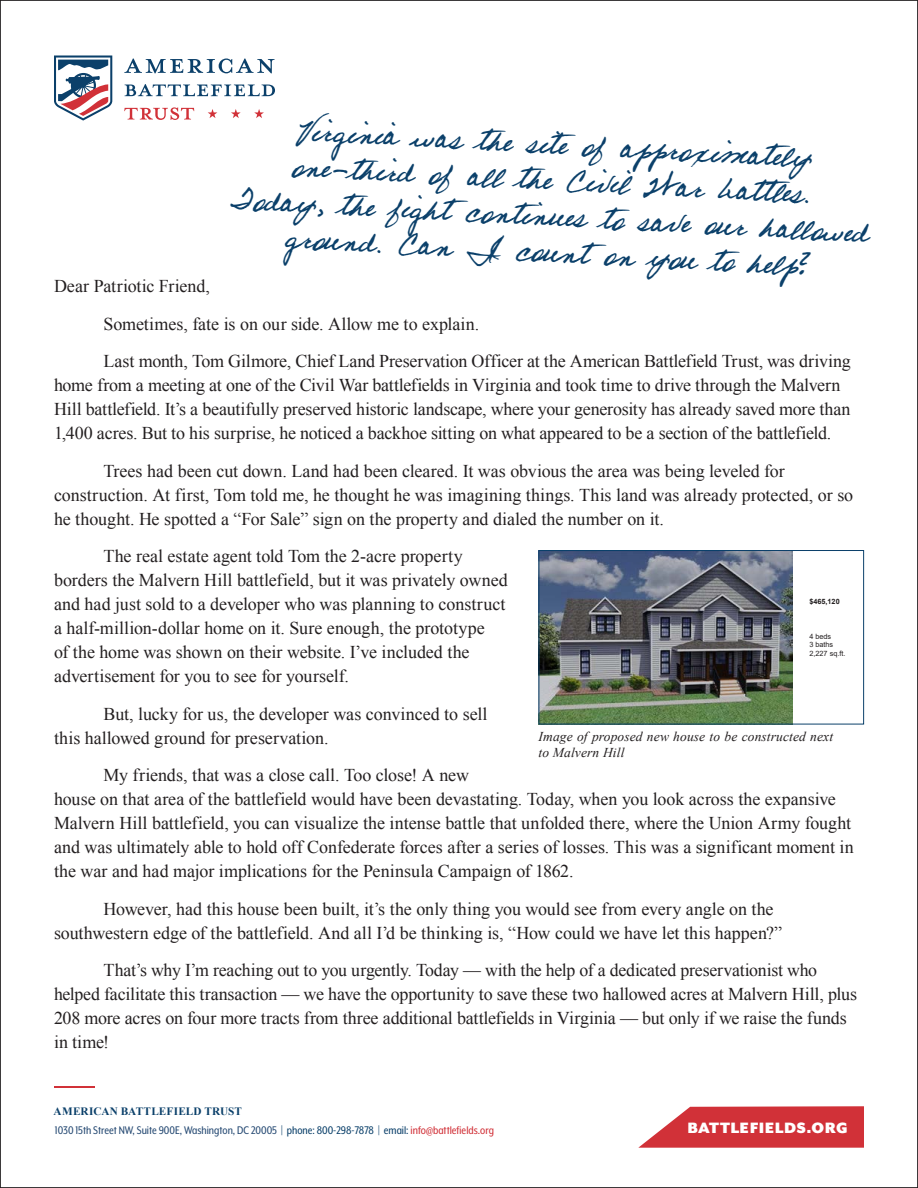
<style>
.page{position:relative;width:918px;height:1188px;background:#fff}
.page>*{position:absolute;margin:0;border:0;box-sizing:border-box;transform-origin:0 0}
.t1{font:27px/36px "FG Astrid";color:#0b406a;text-align:center}
.t2{font:18px/24px "Times New Roman";letter-spacing:-.005em;color:#231f20}
.t3{font:900 17.25px "Mr Eaves XL Mod OT";letter-spacing:.03em;color:#fff}
.t4{font:italic 13.5px/16.2px "Times New Roman";letter-spacing:.01em;color:#231f20}
.t5{font:12.75px "Mr Eaves XL Mod Nar OT";color:#264a73}
.Paragraph_Style_1{font:700 11.25px "Times New Roman";letter-spacing:.01em;color:#0b406a}
.t6{font:7.35px/8.7px "Arial";letter-spacing:-.005em;color:#231f20}
.t7{font:700 7.35px "Arial";letter-spacing:-.005em;color:#231f20}
.s1{color:#0b406a}
.s2{color:#d13138}
</style>
<div class="page">
<hr style="left:54px;top:1086px;width:40px;height:2px;background:#d13138">
<svg style="left:638px;top:1106px;width:226px;height:42px;background:#d74d53"></svg>
<svg style="left:208px;top:109px;width:9px;height:9px"></svg>
<svg style="left:231px;top:109px;width:10px;height:9px"></svg>
<svg style="left:254px;top:109px;width:10px;height:9px"></svg>
<svg style="left:124px;top:59px;width:151px;height:14px"></svg>
<svg style="left:125px;top:84px;width:150px;height:12px"></svg>
<svg style="left:124px;top:107px;width:70px;height:13px"></svg>
<svg style="left:54px;top:55px;width:58px;height:66px"></svg>
<img style="left:541px;top:552px;width:252px;height:170px">
<div style="left:539px;top:550px;width:325px;height:174px;border:1px solid #0b406a"></div>
<p class="t1" style="left:297px;top:113px;width:517px;rotate:3deg">Virginia was the site of approximately</p>
<p class="t1" style="left:293px;top:148px;width:522px;rotate:3deg">one-third of all the Civil War battles.</p>
<p class="t1" style="left:232px;top:181px;width:640px;rotate:3deg">Today, the fight continues to save our hallowed ground. Can I count on you to help?</p>
<p class="t2" style="left:54px;top:274px;width:158px">Dear Patriotic Friend,</p>
<p class="t2" style="left:104px;top:311px;width:377px">Sometimes, fate is on our side. Allow me to explain.</p>
<p class="t2" style="left:54px;top:349px;width:798px;text-indent:49px">Last month, Tom Gilmore, Chief Land Preservation Officer at the American Battlefield Trust, was driving home from a meeting at one of the Civil War battlefields in Virginia and took time to drive through the Malvern Hill battlefield. It’s a beautifully preserved historic landscape, where your generosity has already saved more than 1,400 acres. But to his surprise, he noticed a backhoe sitting on what appeared to be a section of the battlefield.</p>
<p class="t2" style="left:54px;top:458px;width:801px;text-indent:50px">Trees had been cut down. Land had been cleared. It was obvious the area was being leveled for construction. At first, Tom told me, he thought he was imagining things. This land was already protected, or so he thought. He spotted a “For Sale” sign on the property and dialed the number on it.</p>
<p class="t2" style="left:54px;top:544px;width:455px;text-indent:50px">The real estate agent told Tom the 2-acre property borders the Malvern Hill battlefield, but it was privately owned and had just sold to a developer who was planning to construct a half-million-dollar home on it. Sure enough, the prototype<br>of the home was shown on their website. I’ve included the advertisement for you to see for yourself.</p>
<p class="t2" style="left:54px;top:701px;width:435px;text-indent:50px">But, lucky for us, the developer was convinced to sell this hallowed ground for preservation.</p>
<p class="t2" style="left:54px;top:763px;width:801px;text-indent:50px">My friends, that was a close call. Too close! A new<br>house on that area of the battlefield would have been devastating. Today, when you look across the expansive Malvern Hill battlefield, you can visualize the intense battle that unfolded there, where the Union Army fought and was ultimately able to hold off Confederate forces after a series of losses. This was a significant moment in the war and had major implications for the Peninsula Campaign of 1862.</p>
<p class="t2" style="left:54px;top:896px;width:730px;text-indent:50px">However, had this house been built, it’s the only thing you would see from every angle on the southwestern edge of the battlefield. And all I’d be thinking is, “How could we have let this happen?”</p>
<p class="t2" style="left:54px;top:958px;width:805px;text-indent:49px">That’s why I’m reaching out to you urgently. Today — with the help of a dedicated preservationist who helped facilitate this transaction — we have the opportunity to save these two hallowed acres at Malvern Hill, plus 208 more acres on four more tracts from three additional battlefields in Virginia — but only if we raise the funds in time!</p>
<p class="t7" style="left:809px;top:596px;width:32px">$465,120</p>
<p class="t6" style="left:809px;top:632px;width:38px">4 beds<br>3 baths<br>2,227 sq.ft.</p>
<p class="t4" style="left:539px;top:728px;width:296px">Image of proposed new house to be constructed next to Malvern Hill</p>
<p class="Paragraph_Style_1" style="left:54px;top:1103px;width:190px">AMERICAN BATTLEFIELD TRUST</p>
<p class="t5" style="left:55px;top:1123px;width:441px">1030 15th Street NW, Suite 900E, Washington, DC 20005 <span class="s1">| phone: 800-298-7878 | email:</span> <span class="s2">info@battlefields.org</span></p>
<p class="t3" style="left:687px;top:1118px;width:162px">BATTLEFIELDS.ORG</p>
</div>
